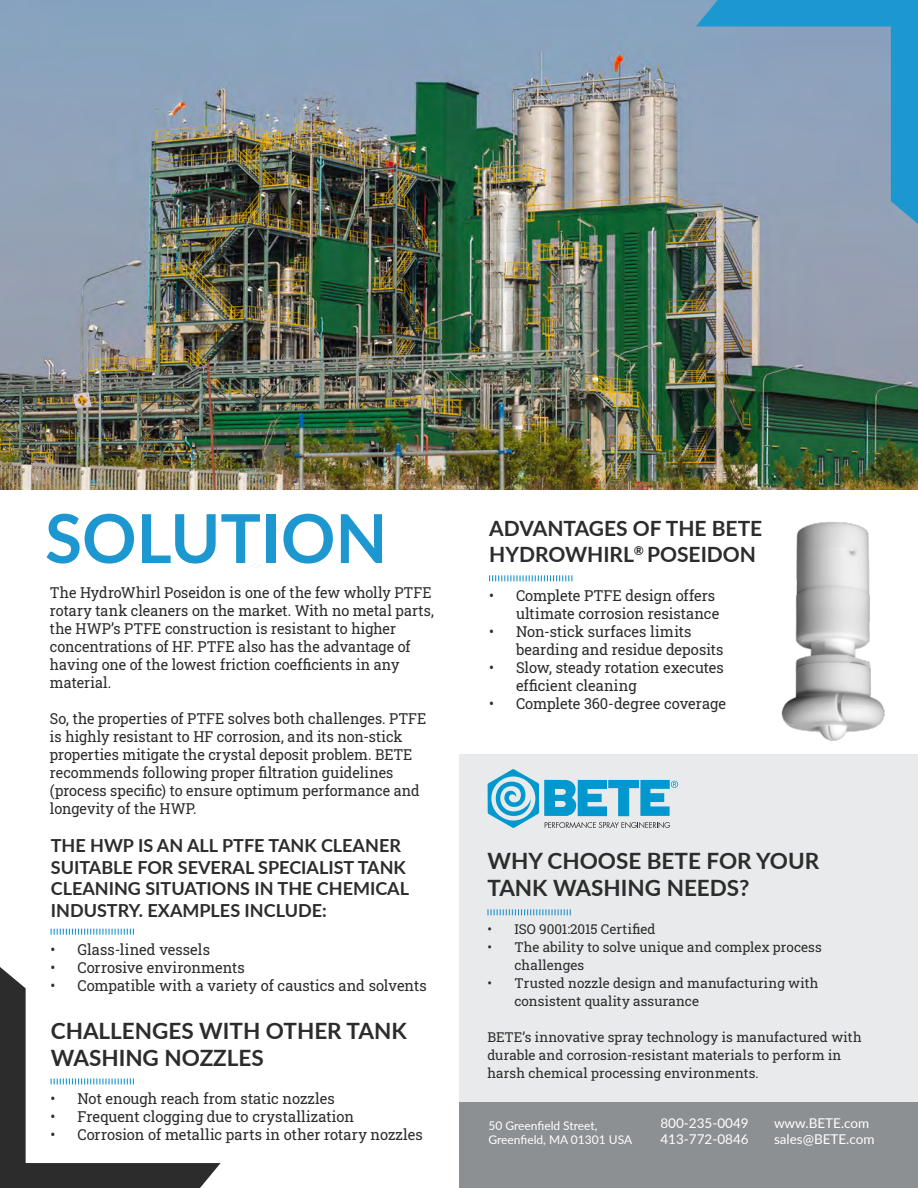
<style>
.page{position:relative;width:918px;height:1188px;background:#fff}
.page>*{position:absolute;margin:0;border:0;box-sizing:border-box;transform-origin:0 0}
.Case{font:700 67.5px "Lato";color:#1c97cf}
.Subtitle{font:700 22.5px/27px "Lato";color:#2b2c2b}
.Subtitle-2{font:700 21px/25.2px "Lato";color:#2b2c2b}
.Subtitle-3{font:700 18px/21.6px "Lato";color:#2b2c2b}
.Text_Bold{font:15px/18px "Roboto Slab";color:#2b2c2b;scale:.96 1}
.Text_Bold-2{font:15px/18px "Roboto Slab";color:#2b2c2b}
.Text{font:13.5px/18px "Roboto Slab";letter-spacing:.005em;color:#2b2c2b}
.Contact{font:13.5px "Lato";color:#fff}
.Contact-2{font:12px "Lato";color:#fff}
</style>
<div class="page">
<img style="left:0;top:0;width:918px;height:489px">
<img style="left:781px;top:522px;width:104px;height:219px">
<div style="left:459px;top:755px;width:459px;height:433px;background:#e9eaeb"></div>
<svg style="left:696px;top:0;width:222px;height:224px;background:#779fbd"></svg>
<svg style="left:0;top:967px;width:221px;height:221px"></svg>
<svg style="left:51px;top:929px;width:83px;height:6px"></svg>
<svg style="left:51px;top:1078px;width:83px;height:6px"></svg>
<svg style="left:489px;top:575px;width:83px;height:6px"></svg>
<svg style="left:487px;top:909px;width:84px;height:6px"></svg>
<div style="left:459px;top:1103px;width:459px;height:85px;background:#8d9093"></div>
<svg style="left:488px;top:769px;width:190px;height:59px"></svg>
<p class="Case" style="left:45px;top:489px;width:344px">SOLUTION</p>
<p class="Text_Bold" style="left:50px;top:583px;width:402px">The HydroWhirl Poseidon is one of the few wholly PTFE rotary tank cleaners on the market. With no metal parts, the HWP’s PTFE construction is resistant to higher concentrations of HF. PTFE also has the advantage of having one of the lowest friction coefficients in any material.</p>
<p class="Text_Bold" style="left:50px;top:709px;width:394px">So, the properties of PTFE solves both challenges. PTFE is highly resistant to HF corrosion, and its non-stick properties mitigate the crystal deposit problem. BETE recommends following proper filtration guidelines (process specific) to ensure optimum performance and longevity of the HWP.</p>
<p class="Subtitle-3" style="left:51px;top:834px;width:360px">THE HWP IS AN ALL PTFE TANK CLEANER SUITABLE FOR SEVERAL SPECIALIST TANK CLEANING SITUATIONS IN THE CHEMICAL INDUSTRY. EXAMPLES INCLUDE:</p>
<p class="Text_Bold-2" style="left:51px;top:940px;width:161px">• Glass-lined vessels</p>
<p class="Text_Bold-2" style="left:51px;top:958px;width:196px">• Corrosive environments</p>
<p class="Text_Bold-2" style="left:51px;top:976px;width:378px">• Compatible with a variety of caustics and solvents</p>
<p class="Subtitle" style="left:51px;top:1017px;width:357px">CHALLENGES WITH OTHER TANK<br>WASHING NOZZLES</p>
<p class="Text_Bold-2" style="left:51px;top:1089px;width:286px">• Not enough reach from static nozzles</p>
<p class="Text_Bold-2" style="left:51px;top:1107px;width:305px">• Frequent clogging due to crystallization</p>
<p class="Text_Bold-2" style="left:51px;top:1125px;width:374px">• Corrosion of metallic parts in other rotary nozzles</p>
<p class="Subtitle-2" style="left:489px;top:515px;width:275px">ADVANTAGES OF THE BETE<br>HYDROWHIRL<sup>®</sup> POSEIDON</p>
<p class="Text_Bold-2" style="left:489px;top:586px;width:232px;text-align:right">• Complete PTFE design offers ultimate corrosion resistance</p>
<p class="Text_Bold-2" style="left:516px;top:622px;width:209px;text-indent:-27px">• Non-stick surfaces limits bearding and residue deposits</p>
<p class="Text_Bold-2" style="left:516px;top:658px;width:209px;text-indent:-27px">• Slow, steady rotation executes efficient cleaning</p>
<p class="Text_Bold-2" style="left:489px;top:694px;width:239px">• Complete 360-degree coverage</p>
<p class="Subtitle" style="left:487px;top:846px;width:333px">WHY CHOOSE BETE FOR YOUR<br>TANK WASHING NEEDS?</p>
<p class="Text" style="left:487px;top:919px;width:170px">• ISO 9001:2015 Certified</p>
<p class="Text" style="left:514px;top:937px;width:309px;text-indent:-27px">• The ability to solve unique and complex process challenges</p>
<p class="Text" style="left:514px;top:973px;width:306px;text-indent:-27px">• Trusted nozzle design and manufacturing with consistent quality assurance</p>
<p class="Text" style="left:487px;top:1027px;width:376px">BETE’s innovative spray technology is manufactured with durable and corrosion-resistant materials to perform in harsh chemical processing environments.</p>
<p class="Contact-2" style="left:488px;top:1117px;width:111px">50 Greenfield Street,</p>
<p class="Contact-2" style="left:488px;top:1131px;width:145px">Greenfield, MA 01301 USA</p>
<p class="Contact" style="left:660px;top:1113px;width:90px">800-235-0049</p>
<p class="Contact" style="left:660px;top:1130px;width:90px">413-772-0846</p>
<p class="Contact" style="left:774px;top:1113px;width:97px">www.BETE.com</p>
<p class="Contact" style="left:774px;top:1130px;width:102px">sales@BETE.com</p>
</div>
